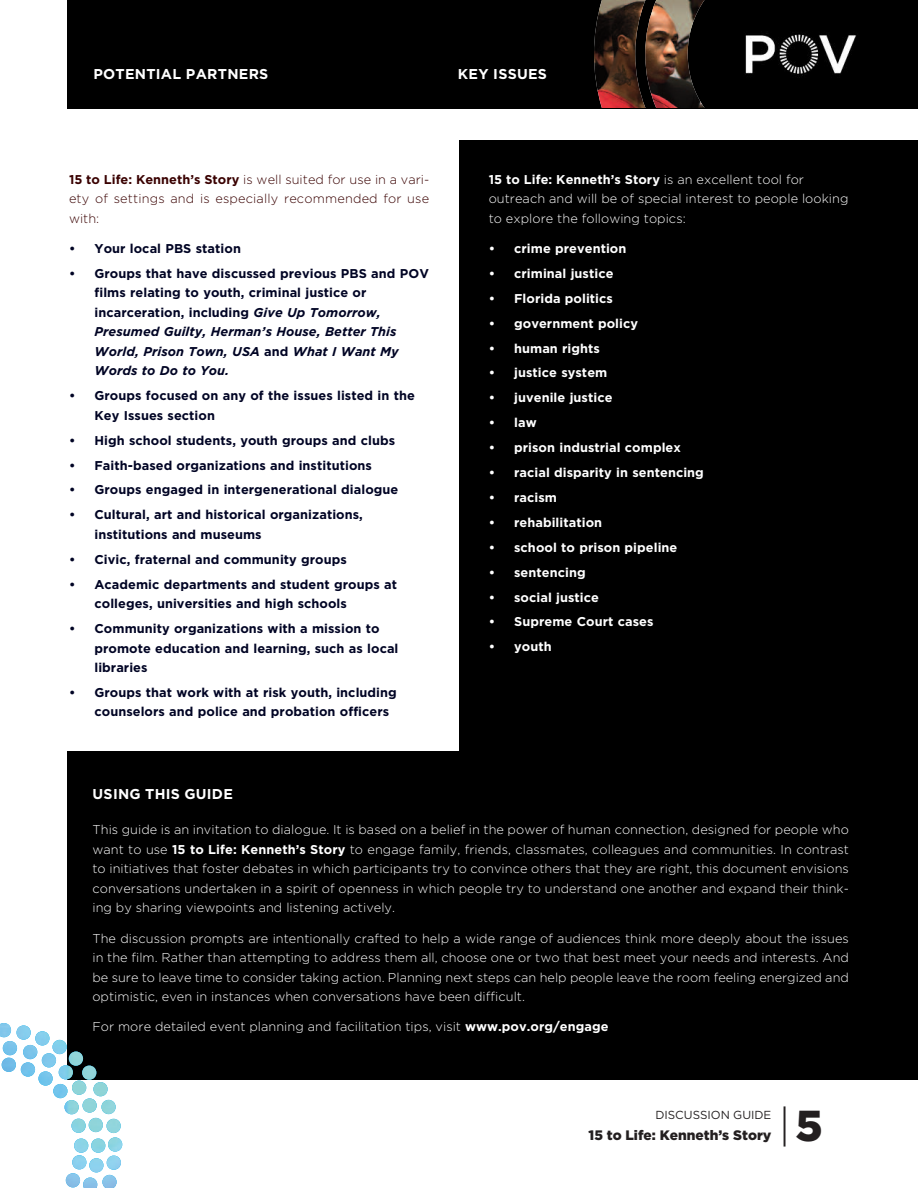
<style>
.page{position:relative;width:918px;height:1188px;background:#fff}
.page>*{position:absolute;margin:0;border:0;box-sizing:border-box;transform-origin:0 0}
.t1{font:300 43.35px "Gotham";color:#231f20}
.t2{font:700 14.25px "Gotham";letter-spacing:.02em;color:#fff}
.t3{font:900 13.65px "Gotham";color:#231f20}
.t4{font:300 12.75px/19.5px "Gotham";letter-spacing:.005em;color:#fff;text-align:justify}
.t5{font:700 12.75px/19.5px "Gotham";letter-spacing:.005em;color:#000424}
.t6{font:700 12.75px "Gotham";letter-spacing:.005em;color:#fff}
.t7{font:300 12.75px/19.5px "Gotham";letter-spacing:.015em;color:#390000;text-align:justify}
.t8{font:11.7px "Gotham";color:#231f20}
.s1{font-weight:700}
.s2{font-style:italic}
.s3{font-weight:900}
</style>
<div class="page">
<div style="left:68px;top:752px;width:850px;height:328px;background:#000"></div>
<div style="left:459px;top:140px;width:459px;height:940px;background:#000"></div>
<div style="left:68px;top:0;width:850px;height:108px;background:#000"></div>
<img style="left:745px;top:33px;width:112px;height:43px">
<img style="left:594px;top:0;width:110px;height:108px">
<svg style="left:65px;top:1086px;width:57px;height:102px"></svg>
<img style="left:0;top:1023px;width:107px;height:110px">
<p class="t2" style="left:93px;top:66px;width:176px">POTENTIAL PARTNERS</p>
<p class="t2" style="left:458px;top:66px;width:91px">KEY ISSUES</p>
<p class="t7" style="left:69px;top:169px;width:362px"><span class="s1">15 to Life: Kenneth’s Story</span> is well suited for use in a vari&shy;ety of settings and is especially recommended for use with:</p>
<p class="t5" style="left:69px;top:238px;width:173px">• Your local PBS station</p>
<p class="t5" style="left:94px;top:263px;width:336px;text-indent:-25px">• Groups that have discussed previous PBS and POV films relating to youth, criminal justice or incarceration, including <span class="s2">Give Up Tomorrow, Presumed Guilty, Herman’s House, Better This World, Prison Town, USA</span> and <span class="s2">What I Want My Words to Do to You.</span></p>
<p class="t5" style="left:94px;top:386px;width:322px;text-indent:-25px">• Groups focused on any of the issues listed in the<br>Key Issues section</p>
<p class="t5" style="left:69px;top:430px;width:328px">• High school students, youth groups and clubs</p>
<p class="t5" style="left:69px;top:455px;width:304px">• Faith-based organizations and institutions</p>
<p class="t5" style="left:69px;top:480px;width:331px">• Groups engaged in intergenerational dialogue</p>
<p class="t5" style="left:94px;top:505px;width:270px;text-indent:-25px">• Cultural, art and historical organizations, institutions and museums</p>
<p class="t5" style="left:69px;top:549px;width:279px">• Civic, fraternal and community groups</p>
<p class="t5" style="left:94px;top:574px;width:304px;text-indent:-25px">• Academic departments and student groups at colleges, universities and high schools</p>
<p class="t5" style="left:94px;top:618px;width:306px;text-indent:-25px">• Community organizations with a mission to promote education and learning, such as local libraries</p>
<p class="t5" style="left:94px;top:682px;width:304px;text-indent:-25px">• Groups that work with at risk youth, including counselors and police and probation officers</p>
<p class="t4" style="left:489px;top:169px;width:361px;text-align:left"><span class="s1">15 to Life: Kenneth’s Story</span> is an excellent tool for outreach and will be of special interest to people looking to explore the following topics:</p>
<p class="t6" style="left:489px;top:241px;width:139px">• crime prevention</p>
<p class="t6" style="left:489px;top:266px;width:126px">• criminal justice</p>
<p class="t6" style="left:489px;top:291px;width:126px">• Florida politics</p>
<p class="t6" style="left:489px;top:316px;width:151px">• government policy</p>
<p class="t6" style="left:489px;top:341px;width:113px">• human rights</p>
<p class="t6" style="left:489px;top:366px;width:120px">• justice system</p>
<p class="t6" style="left:489px;top:390px;width:125px">• juvenile justice</p>
<p class="t6" style="left:489px;top:415px;width:49px">• law</p>
<p class="t6" style="left:489px;top:440px;width:194px">• prison industrial complex</p>
<p class="t6" style="left:489px;top:465px;width:217px">• racial disparity in sentencing</p>
<p class="t6" style="left:489px;top:490px;width:70px">• racism</p>
<p class="t6" style="left:489px;top:515px;width:115px">• rehabilitation</p>
<p class="t6" style="left:489px;top:540px;width:190px">• school to prison pipeline</p>
<p class="t6" style="left:489px;top:565px;width:98px">• sentencing</p>
<p class="t6" style="left:489px;top:590px;width:112px">• social justice</p>
<p class="t6" style="left:489px;top:615px;width:166px">• Supreme Court cases</p>
<p class="t6" style="left:489px;top:639px;width:65px">• youth</p>
<p class="t2" style="left:93px;top:785px;width:142px">USING THIS GUIDE</p>
<p class="t4" style="left:92px;top:820px;width:758px">This guide is an invitation to dialogue. It is based on a belief in the power of human connection, designed for people who want to use <span class="s1">15 to Life: Kenneth’s Story</span> to engage family, friends, classmates, colleagues and communities. In contrast to initiatives that foster debates in which participants try to convince others that they are right, this document envisions conversations undertaken in a spirit of openness in which people try to understand one another and expand their think&shy;ing by sharing viewpoints and listening actively.</p>
<p class="t4" style="left:92px;top:928px;width:758px">The discussion prompts are intentionally crafted to help a wide range of audiences think more deeply about the issues in the film. Rather than attempting to address them all, choose one or two that best meet your needs and interests. And be sure to leave time to consider taking action. Planning next steps can help people leave the room feeling energized and optimistic, even in instances when conversations have been difficult.</p>
<p class="t4" style="left:92px;top:1017px;width:518px">For more detailed event planning and facilitation tips, visit <span class="s1">www.pov.org/engage</span></p>
<p class="t8" style="left:655px;top:1108px;width:117px">DISCUSSION GUIDE</p>
<p class="t3" style="left:589px;top:1127px;width:184px">15 to Life: Kenneth’s Story</p>
<h1 class="t1" style="left:779px;top:1102px;width:46px">|<span class="s3">5</span></h1>
</div>
